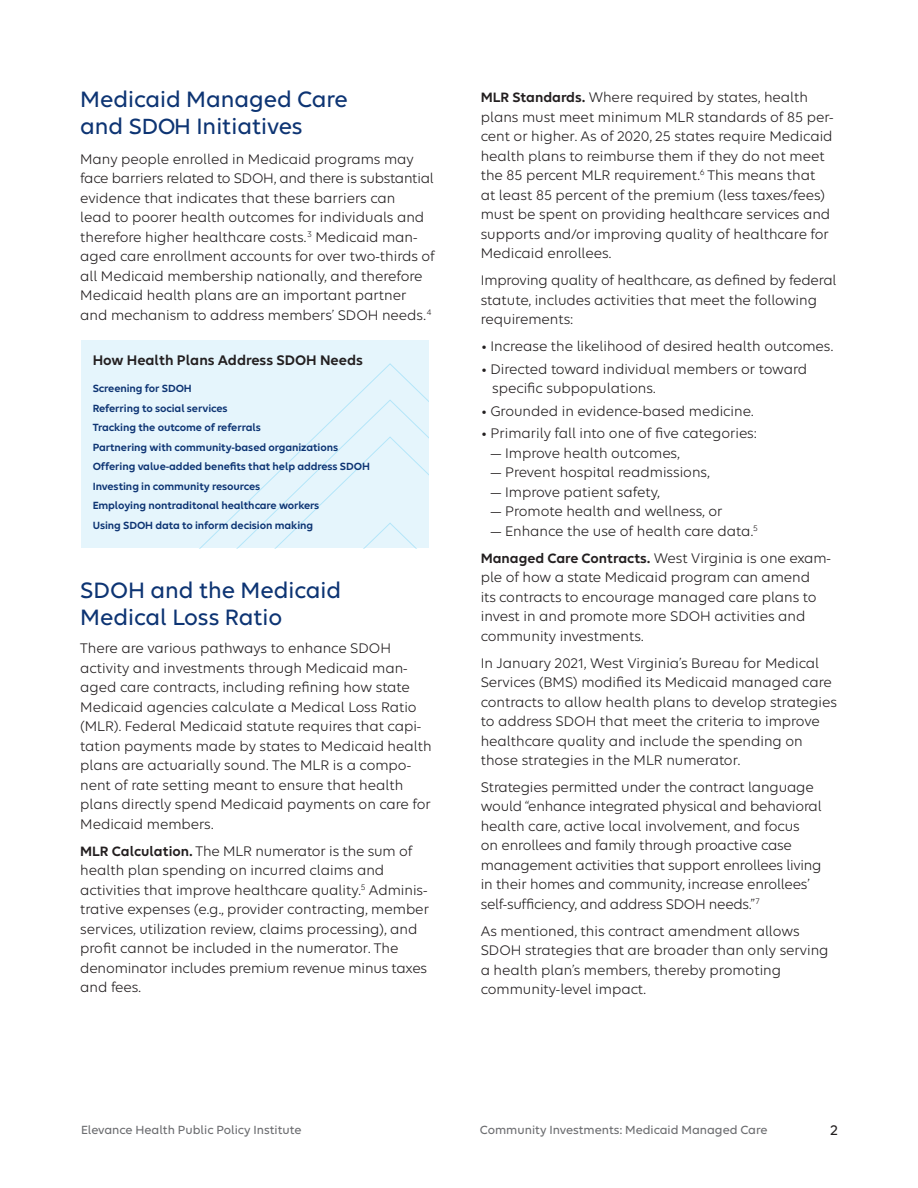
<style>
.page{position:relative;width:918px;height:1188px;background:#fff}
.page>*{position:absolute;margin:0;border:0;box-sizing:border-box;transform-origin:0 0}
.Head_1{font:500 24px/27px "Elevance Sans";color:#0d3473}
.Text__Parag_1{font:15px/19.5px "Elevance Sans";color:#231f20}
.Text__Parag_1-2{font:15px "Elevance Sans";color:#231f20;scale:.75 1}
.Head___Level_2{font:600 15px "Elevance Sans";color:#231f20}
.t1{font:500 15px "Elevance Sans";color:#231f20}
.Text___intro{font:500 12.75px "Elevance Sans";color:#6c6d70}
.t2{font:600 11.25px "Elevance Sans";letter-spacing:-.005em;color:#0d3473}
.s1{font-size:23.7px}
.s2{font-weight:600;font-size:14.7px}
</style>
<div class="page">
<div style="left:81px;top:340px;width:347px;height:208px;background:#e5f5fc"></div>
<svg style="left:200px;top:399px;width:228px;height:149px"></svg>
<p class="Head_1" style="left:80px;top:87px;width:269px">Medicaid Managed Care and <span class="s1">SDOH</span> Initiatives</p>
<p class="Text__Parag_1" style="left:80px;top:150px;width:356px">Many people enrolled in Medicaid programs may face barriers related to SDOH, and there is substantial evidence that indicates that these barriers can<br>lead to poorer health outcomes for individuals and therefore higher healthcare costs. <sup>3</sup> Medicaid man&shy;aged care enrollment accounts for over two-thirds of all Medicaid membership nationally, and therefore Medicaid health plans are an important partner and mechanism to address members’ SDOH needs.<sup>4</sup></p>
<p class="Head___Level_2" style="left:93px;top:354px;width:272px">How Health Plans Address SDOH Needs</p>
<p class="t2" style="left:93px;top:384px;width:101px">Screening for SDOH</p>
<p class="t2" style="left:93px;top:403px;width:136px">Referring to social services</p>
<p class="t2" style="left:93px;top:423px;width:170px">Tracking the outcome of referrals</p>
<p class="t2" style="left:93px;top:442px;width:247px">Partnering with community-based organizations</p>
<p class="t2" style="left:93px;top:462px;width:279px">Offering value-added benefits that help address SDOH</p>
<p class="t2" style="left:93px;top:481px;width:169px">Investing in community resources</p>
<p class="t2" style="left:93px;top:501px;width:228px">Employing nontraditonal healthcare workers</p>
<p class="t2" style="left:93px;top:520px;width:222px">Using SDOH data to inform decision making</p>
<p class="Head_1" style="left:80px;top:578px;width:262px">SDOH and the Medicaid<br>Medical Loss Ratio</p>
<p class="Text__Parag_1" style="left:80px;top:639px;width:353px">There are various pathways to enhance SDOH activity and investments through Medicaid man&shy;aged care contracts, including refining how state Medicaid agencies calculate a Medical Loss Ratio (MLR). Federal Medicaid statute requires that capi&shy;tation payments made by states to Medicaid health plans are actuarially sound. The MLR is a compo&shy;nent of rate setting meant to ensure that health plans directly spend Medicaid payments on care for Medicaid members.</p>
<p class="Text__Parag_1" style="left:80px;top:842px;width:350px"><span class="s2">MLR Calculation.</span> The MLR numerator is the sum of health plan spending on incurred claims and activities that improve healthcare quality.<sup>5</sup> Adminis&shy;trative expenses (e.g., provider contracting, member services, utilization review, claims processing), and profit cannot be included in the numerator. The denominator includes premium revenue minus taxes and fees.</p>
<p class="Text__Parag_1" style="left:481px;top:89px;width:354px"><span class="s2">MLR Standards.</span> Where required by states, health plans must meet minimum MLR standards of 85 per&shy;cent or higher. As of 2020, 25 states require Medicaid health plans to reimburse them if they do not meet the 85 percent MLR requirement.<sup>6</sup> This means that at least 85 percent of the premium (less taxes/fees) must be spent on providing healthcare services and supports and/or improving quality of healthcare for Medicaid enrollees.</p>
<p class="Text__Parag_1" style="left:481px;top:272px;width:357px">Improving quality of healthcare, as defined by federal statute, includes activities that meet the following requirements:</p>
<p class="Text__Parag_1" style="left:482px;top:338px;width:353px">• Increase the likelihood of desired health outcomes.</p>
<p class="Text__Parag_1" style="left:492px;top:360px;width:316px;text-indent:-11px">• Directed toward individual members or toward specific subpopulations.</p>
<p class="Text__Parag_1" style="left:482px;top:402px;width:274px">• Grounded in evidence-based medicine.</p>
<p class="Text__Parag_1" style="left:482px;top:425px;width:277px">• Primarily fall into one of five categories:</p>
<p class="Text__Parag_1-2" style="left:490px;top:447px;width:254px">— Improve health outcomes,</p>
<p class="Text__Parag_1-2" style="left:490px;top:467px;width:294px">— Prevent hospital readmissions,</p>
<p class="Text__Parag_1-2" style="left:490px;top:486px;width:227px">— Improve patient safety,</p>
<p class="Text__Parag_1-2" style="left:490px;top:506px;width:311px">— Promote health and wellness, or</p>
<p class="Text__Parag_1-2" style="left:490px;top:525px;width:358px">— Enhance the use of health care data.<sup>5</sup></p>
<p class="Text__Parag_1" style="left:481px;top:549px;width:352px"><span class="s2">Managed Care Contracts.</span> West Virginia is one exam&shy;ple of how a state Medicaid program can amend<br>its contracts to encourage managed care plans to invest in and promote more SDOH activities and community investments.</p>
<p class="Text__Parag_1" style="left:481px;top:654px;width:358px">In January 2021, West Virginia’s Bureau for Medical Services (BMS) modified its Medicaid managed care contracts to allow health plans to develop strategies to address SDOH that meet the criteria to improve healthcare quality and include the spending on those strategies in the MLR numerator.</p>
<p class="Text__Parag_1" style="left:481px;top:778px;width:342px">Strategies permitted under the contract language would “enhance integrated physical and behavioral health care, active local involvement, and focus<br>on enrollees and family through proactive case management activities that support enrollees living in their homes and community, increase enrollees’ self-sufficiency, and address SDOH needs.” <sup>7</sup></p>
<p class="Text__Parag_1" style="left:481px;top:922px;width:349px">As mentioned, this contract amendment allows SDOH strategies that are broader than only serving a health plan’s members, thereby promoting community-level impact.</p>
<p class="Text___intro" style="left:81px;top:1125px;width:222px">Elevance Health Public Policy Institute</p>
<p class="Text___intro" style="left:480px;top:1125px;width:289px">Community Investments: Medicaid Managed Care</p>
<p class="t1" style="left:831px;top:1124px;width:9px">2</p>
</div>
